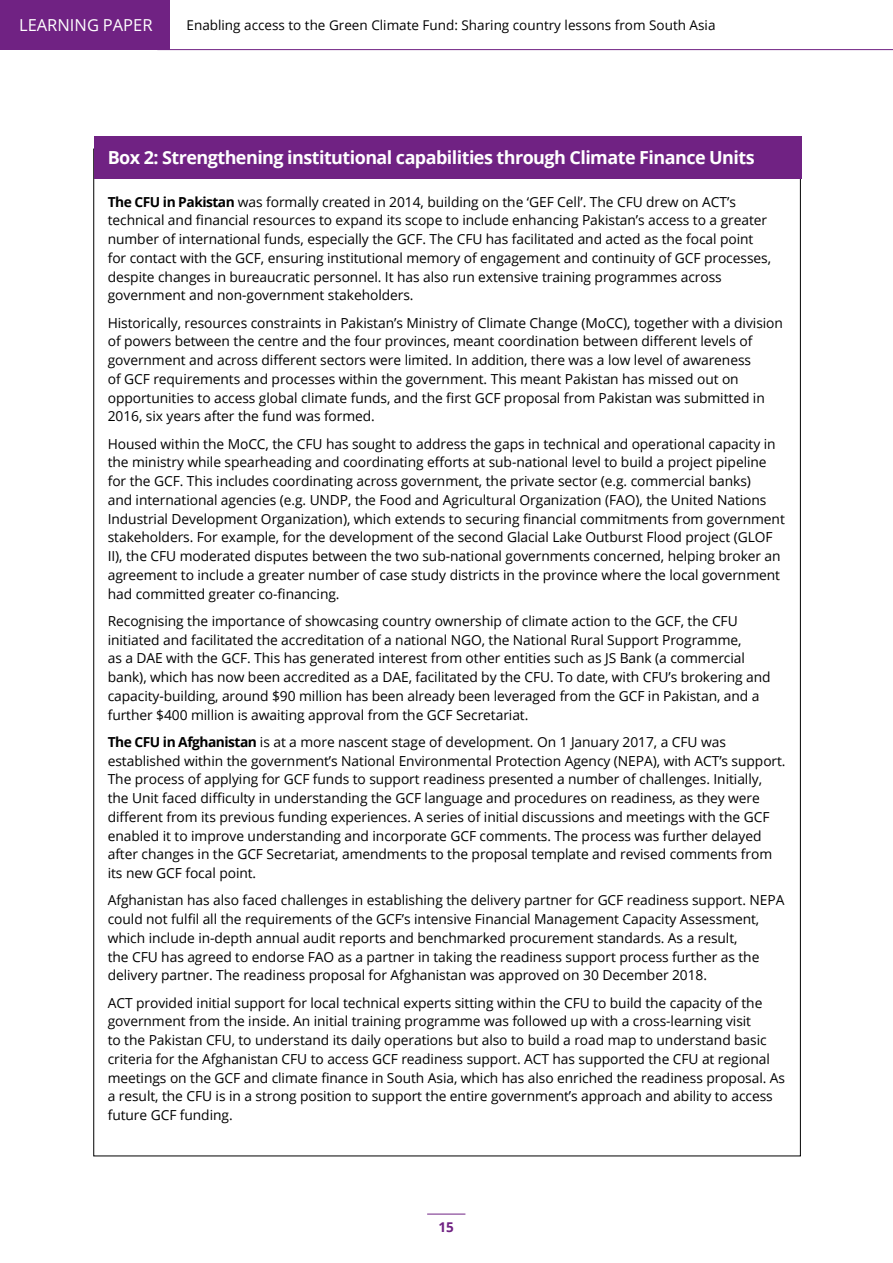
<style>
.page{position:relative;width:893px;height:1263px;background:#fff}
.page>*{position:absolute;margin:0;border:0;box-sizing:border-box;transform-origin:0 0}
.Box_head{font:700 18px "Open Sans";letter-spacing:-.03em;color:#fff}
.t1{font:16.5px "Open Sans";color:#fff}
.Box_body{font:13.8px/18.8px "Open Sans";letter-spacing:-.005em;color:#000}
.t2{font:13.5px "Open Sans";color:#000}
.t3{font:700 13.5px "Open Sans";color:#702283}
.s1{font-weight:700}
</style>
<div class="page">
<div style="left:0;top:0;width:170px;height:50px;background:#702283"></div>
<hr style="left:427px;top:1214px;width:38px;height:1px;background:#702283">
<hr style="left:157px;top:49px;width:736px;height:1px;background:#702283">
<div style="left:94px;top:136px;width:708px;height:43px;background:#702283"></div>
<p class="t1" style="left:19px;top:14px;width:135px">LEARNING PAPER</p>
<p class="t2" style="left:187px;top:16px;width:530px">Enabling access to the Green Climate Fund: Sharing country lessons from South Asia</p>
<p class="Box_head" style="left:108px;top:145px;width:648px">Box 2: Strengthening institutional capabilities through Climate Finance Units</p>
<p class="Box_body" style="left:108px;top:192px;width:665px"><span class="s1">The CFU in Pakistan</span> was formally created in 2014, building on the ‘GEF Cell’. The CFU drew on ACT’s technical and financial resources to expand its scope to include enhancing Pakistan’s access to a greater number of international funds, especially the GCF. The CFU has facilitated and acted as the focal point for contact with the GCF, ensuring institutional memory of engagement and continuity of GCF processes, despite changes in bureaucratic personnel. It has also run extensive training programmes across government and non-government stakeholders.</p>
<p class="Box_body" style="left:108px;top:313px;width:677px">Historically, resources constraints in Pakistan’s Ministry of Climate Change (MoCC), together with a division of powers between the centre and the four provinces, meant coordination between different levels of government and across different sectors were limited. In addition, there was a low level of awareness<br>of GCF requirements and processes within the government. This meant Pakistan has missed out on opportunities to access global climate funds, and the first GCF proposal from Pakistan was submitted in 2016, six years after the fund was formed.</p>
<p class="Box_body" style="left:108px;top:434px;width:679px">Housed within the MoCC, the CFU has sought to address the gaps in technical and operational capacity in the ministry while spearheading and coordinating efforts at sub-national level to build a project pipeline for the GCF. This includes coordinating across government, the private sector (e.g. commercial banks)<br>and international agencies (e.g. UNDP, the Food and Agricultural Organization (FAO), the United Nations Industrial Development Organization), which extends to securing financial commitments from government stakeholders. For example, for the development of the second Glacial Lake Outburst Flood project (GLOF II), the CFU moderated disputes between the two sub-national governments concerned, helping broker an agreement to include a greater number of case study districts in the province where the local government had committed greater co-financing.</p>
<p class="Box_body" style="left:108px;top:611px;width:664px">Recognising the importance of showcasing country ownership of climate action to the GCF, the CFU initiated and facilitated the accreditation of a national NGO, the National Rural Support Programme,<br>as a DAE with the GCF. This has generated interest from other entities such as JS Bank (a commercial bank), which has now been accredited as a DAE, facilitated by the CFU. To date, with CFU’s brokering and capacity-building, around $90 million has been already been leveraged from the GCF in Pakistan, and a further $400 million is awaiting approval from the GCF Secretariat.</p>
<p class="Box_body" style="left:108px;top:732px;width:679px"><span class="s1">The CFU in Afghanistan</span> is at a more nascent stage of development. On 1 January 2017, a CFU was established within the government’s National Environmental Protection Agency (NEPA), with ACT’s support.<br>The process of applying for GCF funds to support readiness presented a number of challenges. Initially, the Unit faced difficulty in understanding the GCF language and procedures on readiness, as they were different from its previous funding experiences. A series of initial discussions and meetings with the GCF enabled it to improve understanding and incorporate GCF comments. The process was further delayed after changes in the GCF Secretariat, amendments to the proposal template and revised comments from its new GCF focal point.</p>
<p class="Box_body" style="left:108px;top:891px;width:678px">Afghanistan has also faced challenges in establishing the delivery partner for GCF readiness support. NEPA could not fulfil all the requirements of the GCF’s intensive Financial Management Capacity Assessment, which include in-depth annual audit reports and benchmarked procurement standards. As a result,<br>the CFU has agreed to endorse FAO as a partner in taking the readiness support process further as the delivery partner. The readiness proposal for Afghanistan was approved on 30 December 2018.</p>
<p class="Box_body" style="left:108px;top:993px;width:679px">ACT provided initial support for local technical experts sitting within the CFU to build the capacity of the government from the inside. An initial training programme was followed up with a cross-learning visit<br>to the Pakistan CFU, to understand its daily operations but also to build a road map to understand basic criteria for the Afghanistan CFU to access GCF readiness support. ACT has supported the CFU at regional meetings on the GCF and climate finance in South Asia, which has also enriched the readiness proposal. As a result, the CFU is in a strong position to support the entire government’s approach and ability to access future GCF funding.</p>
<p class="t3" style="left:439px;top:1217px;width:17px">15</p>
</div>
